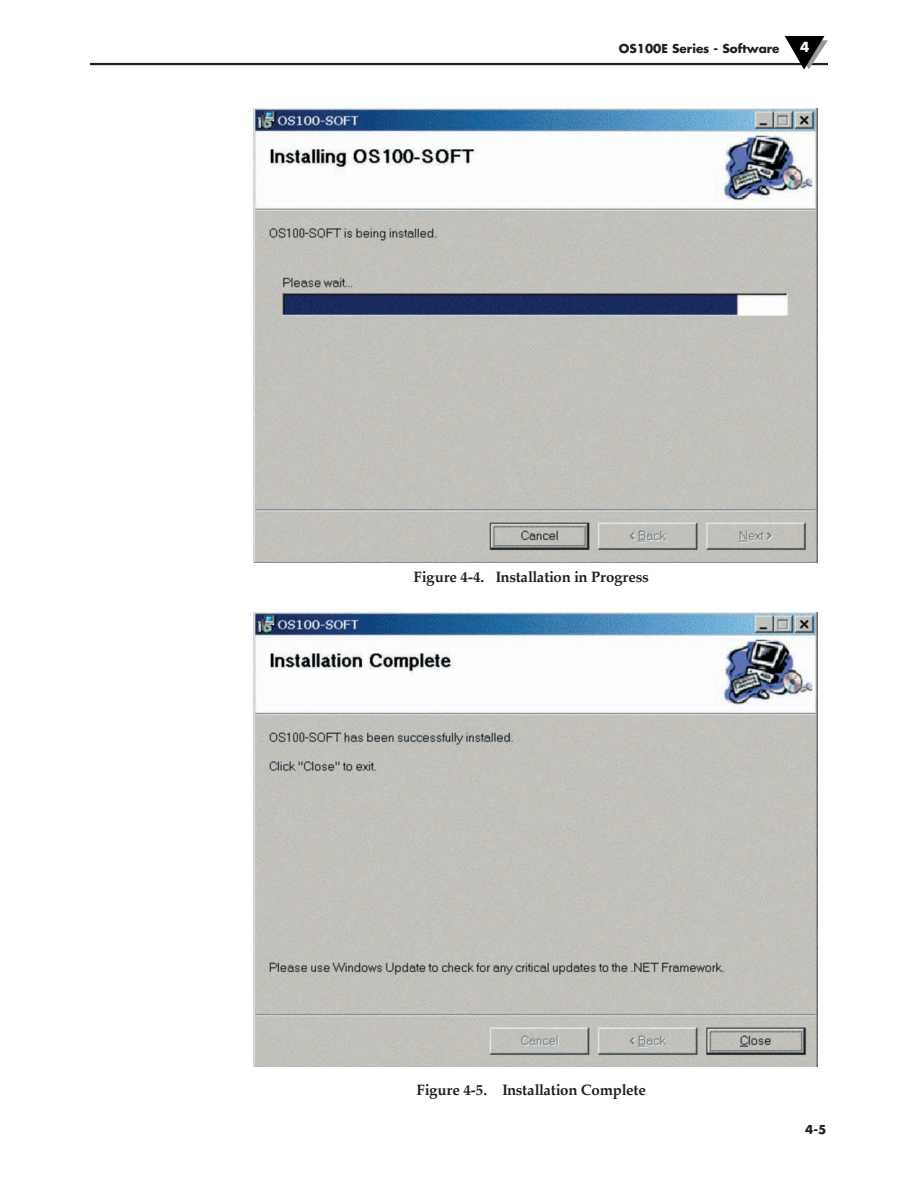
<style>
.page{position:relative;width:918px;height:1188px;background:#fff}
.page>*{position:absolute;margin:0;border:0;box-sizing:border-box;transform-origin:0 0}
.t1{font:700 15px "Palatino";letter-spacing:-.01em;color:#231f20}
.t2{font:700 13.5px "Futura";color:#fff}
.t3{font:700 12px "Futura";color:#231f20}
</style>
<div class="page">
<hr style="left:90px;top:63px;width:738px;height:2px;background:#231f20">
<svg style="left:785px;top:36px;width:43px;height:34px"></svg>
<img style="left:254px;top:109px;width:563px;height:453px">
<img style="left:254px;top:613px;width:563px;height:453px">
<p class="t3" style="left:619px;top:43px;width:162px">OS100E Series - Software</p>
<p class="t2" style="left:800px;top:40px;width:11px">4</p>
<p class="t1" style="left:414px;top:570px;width:237px">Figure 4-4. Installation in Progress</p>
<p class="t1" style="left:416px;top:1083px;width:231px">Figure 4-5. Installation Complete</p>
<p class="t3" style="left:805px;top:1124px;width:23px">4-5</p>
</div>
